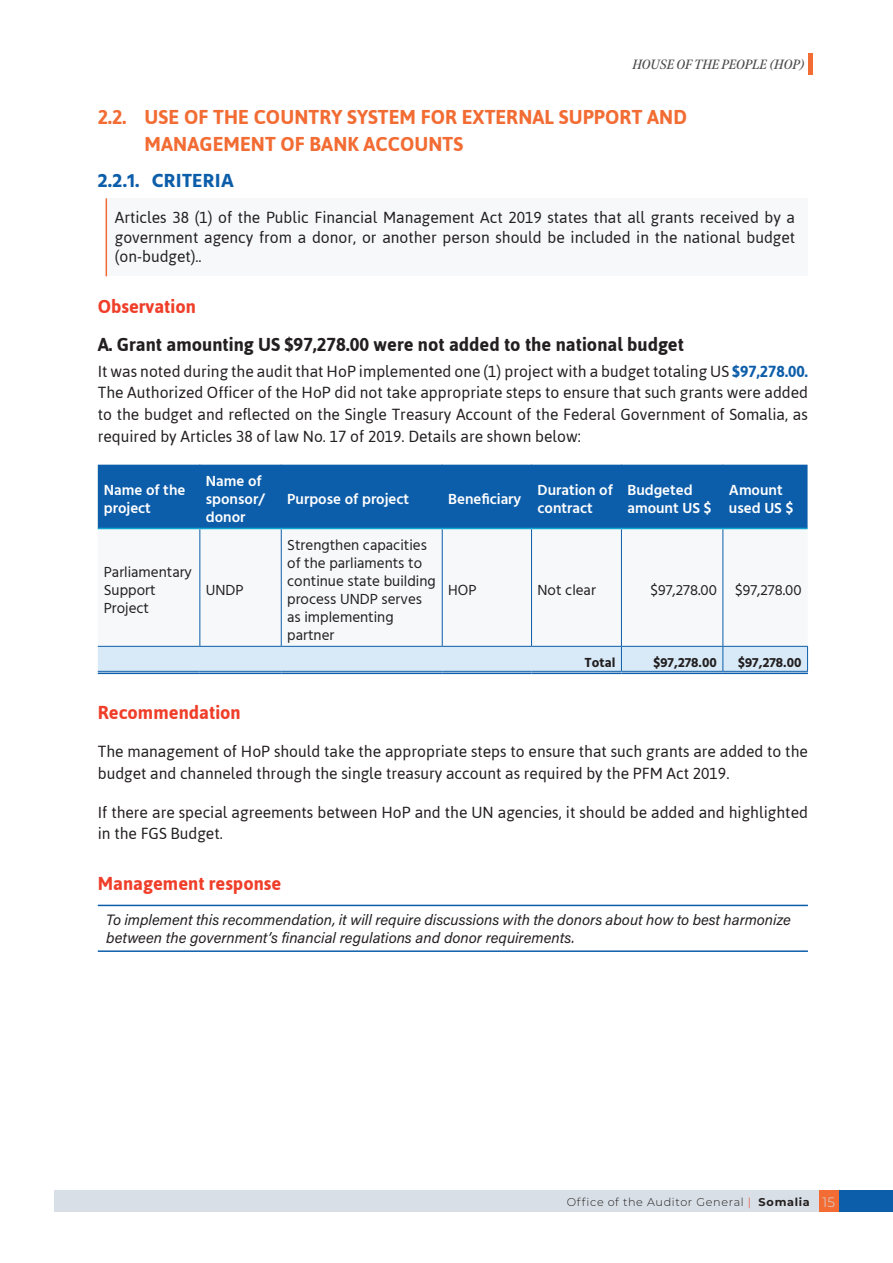
<style>
.page{position:relative;width:893px;height:1263px;background:#fff}
.page>*{position:absolute;margin:0;border:0;box-sizing:border-box;transform-origin:0 0}
.t1{font:700 22.5px/27px "Jaldi";letter-spacing:.005em;color:#f26c34}
.t2{font:700 21px "Jaldi";color:#231f20}
.t3{font:700 21px "Jaldi";color:#ef3e29}
.t4{font:700 19.5px "Hind";color:#0d5eaa}
.t5{font:18px/21.6px "Jaldi";color:#231f20;text-align:justify}
.t6{font:15px/18px "Hind";color:#231f20}
.t7{font:italic 15px/18px "Acumin Pro";color:#231f20}
.t8{font:600 15px/18px "Hind";color:#fff}
.t9{font:700 13.5px "Hind";color:#231f20}
.t10{font:italic 600 13.5px "Meno Display Condensed";color:#4b4c4d}
.t11{font:300 11.25px "Montserrat";letter-spacing:.055em;color:#231f20}
.s1{font-weight:700;color:#0d5eaa}
.s2{color:#ef3e29}
.s3{font-weight:700}
.s4{font-size:13.5px;color:#d8dfe6}
</style>
<div class="page">
<div style="left:106px;top:198px;width:702px;height:78px;background:#f6f8f9"></div>
<hr style="left:106px;top:198px;width:1px;height:78px;background:#f26c34">
<hr style="left:98px;top:950px;width:710px;height:2px;background:#0d5eaa">
<hr style="left:98px;top:905px;width:710px;height:1px;background:#0d5eaa">
<div style="left:98px;top:465px;width:709px;height:63px;background:#0d5eaa"></div>
<div style="left:98px;top:529px;width:709px;height:117px;background:#f6f8f9"></div>
<hr style="left:199px;top:465px;width:1px;height:63px;background:#0d5eaa">
<hr style="left:281px;top:465px;width:1px;height:63px;background:#0d5eaa">
<hr style="left:442px;top:465px;width:1px;height:63px;background:#0d5eaa">
<hr style="left:531px;top:465px;width:1px;height:63px;background:#0d5eaa">
<hr style="left:621px;top:465px;width:1px;height:63px;background:#0d5eaa">
<hr style="left:722px;top:465px;width:1px;height:63px;background:#0d5eaa">
<hr style="left:199px;top:529px;width:1px;height:117px;background:#0d5eaa">
<hr style="left:281px;top:529px;width:1px;height:117px;background:#0d5eaa">
<hr style="left:442px;top:529px;width:1px;height:117px;background:#0d5eaa">
<hr style="left:531px;top:529px;width:1px;height:117px;background:#0d5eaa">
<hr style="left:621px;top:529px;width:1px;height:117px;background:#0d5eaa">
<hr style="left:722px;top:529px;width:1px;height:117px;background:#0d5eaa">
<hr style="left:98px;top:528px;width:102px;height:1px;background:#11a6ce">
<hr style="left:200px;top:528px;width:81px;height:1px;background:#11a6ce">
<hr style="left:281px;top:528px;width:161px;height:1px;background:#11a6ce">
<hr style="left:442px;top:528px;width:89px;height:1px;background:#11a6ce">
<hr style="left:531px;top:528px;width:90px;height:1px;background:#11a6ce">
<hr style="left:621px;top:528px;width:102px;height:1px;background:#11a6ce">
<hr style="left:723px;top:528px;width:84px;height:1px;background:#11a6ce">
<svg style="left:98px;top:646px;width:710px;height:25px;background:#cfe4f3"></svg>
<hr style="left:98px;top:671px;width:102px;height:1px;background:#0d5eaa">
<hr style="left:98px;top:672px;width:102px;height:2px;background:#0d5eaa">
<hr style="left:200px;top:671px;width:81px;height:1px;background:#0d5eaa">
<hr style="left:200px;top:672px;width:81px;height:2px;background:#0d5eaa">
<hr style="left:281px;top:671px;width:161px;height:1px;background:#0d5eaa">
<hr style="left:281px;top:672px;width:161px;height:2px;background:#0d5eaa">
<hr style="left:442px;top:671px;width:89px;height:1px;background:#0d5eaa">
<hr style="left:442px;top:672px;width:89px;height:2px;background:#0d5eaa">
<hr style="left:531px;top:671px;width:90px;height:1px;background:#0d5eaa">
<hr style="left:531px;top:672px;width:90px;height:2px;background:#0d5eaa">
<hr style="left:621px;top:671px;width:102px;height:1px;background:#0d5eaa">
<hr style="left:621px;top:672px;width:102px;height:2px;background:#0d5eaa">
<hr style="left:723px;top:671px;width:85px;height:1px;background:#0d5eaa">
<hr style="left:723px;top:672px;width:85px;height:2px;background:#0d5eaa">
<div style="left:818px;top:1190px;width:21px;height:21px;background:#f26c34"></div>
<div style="left:54px;top:1190px;width:764px;height:21px;background:#d8dfe6"></div>
<div style="left:839px;top:1190px;width:54px;height:21px;background:#0d5eaa"></div>
<hr style="left:808px;top:53px;width:4px;height:22px;background:#f26c34">
<p class="t10" style="left:633px;top:56px;width:174px">HO USE OF THE PEOPLE (HOP)</p>
<p class="t1" style="left:145px;top:102px;width:544px;text-indent:-47px">2.2. USE OF THE COUNTRY SYSTEM FOR EXTERNAL SUPPORT AND<br>MANAGEMENT OF BANK ACCOUNTS</p>
<p class="t4" style="left:98px;top:169px;width:138px">2.2.1. CRITERIA</p>
<p class="t5" style="left:115px;top:207px;width:682px;line-height:19.5px">Articles 38 (1) of the Public Financial Management Act 2019 states that all grants received by a government agency from a donor, or another person should be included in the national budget (on-budget)..</p>
<p class="t3" style="left:98px;top:293px;width:100px">Observation</p>
<p class="t2" style="left:98px;top:331px;width:588px">A. Grant amounting US $97,278.00 were not added to the national budget</p>
<p class="t5" style="left:98px;top:360px;width:712px">It was noted during the audit that HoP implemented one (1) project with a budget totaling US <span class="s1">$97,278.00.<br></span>The Authorized Officer of the HoP did not take appropriate steps to ensure that such grants were added to the budget and reflected on the Single Treasury Account of the Federal Government of Somalia, as required by Articles 38 of law No. 17 of 2019. Details are shown below:</p>
<p class="t8" style="left:104px;top:482px;width:83px">Name of the project</p>
<p class="t8" style="left:206px;top:473px;width:61px">Name of sponsor/ donor</p>
<p class="t8" style="left:287px;top:491px;width:124px">Purpose of project</p>
<p class="t8" style="left:448px;top:491px;width:75px">Beneficiary</p>
<p class="t8" style="left:537px;top:482px;width:77px">Duration of contract</p>
<p class="t8" style="left:627px;top:482px;width:86px">Budgeted amount US $</p>
<p class="t8" style="left:729px;top:482px;width:66px">Amount used US $</p>
<p class="t6" style="left:104px;top:564px;width:90px">Parliamentary<br>Support<br>Project</p>
<p class="t6" style="left:206px;top:582px;width:39px">UNDP</p>
<p class="t6" style="left:287px;top:537px;width:150px">Strengthen capacities of the parliaments to continue state building process UNDP serves as implementing partner</p>
<p class="t6" style="left:448px;top:582px;width:30px">HOP</p>
<p class="t6" style="left:537px;top:582px;width:60px">Not clear</p>
<p class="t6" style="left:651px;top:582px;width:152px">$97,278.00 $97,278.00</p>
<p class="t9" style="left:584px;top:654px;width:32px">Total</p>
<p class="t9" style="left:653px;top:654px;width:65px">$97,278.00</p>
<p class="t9" style="left:738px;top:654px;width:65px">$97,278.00</p>
<p class="t3" style="left:98px;top:699px;width:144px">Recommendation</p>
<p class="t5" style="left:98px;top:740px;width:712px">The management of HoP should take the appropriate steps to ensure that such grants are added to the budget and channeled through the single treasury account as required by the PFM Act 2019.</p>
<p class="t5" style="left:98px;top:801px;width:712px">If there are special agreements between HoP and the UN agencies, it should be added and highlighted in the FGS Budget.</p>
<p class="t3" style="left:98px;top:870px;width:185px">Management response</p>
<p class="t7" style="left:106px;top:910px;width:686px">To implement this recommendation, it will require discussions with the donors about how to best harmonize between the government’s financial regulations and donor requirements.</p>
<p class="t11" style="left:567px;top:1194px;width:270px">Office of the Auditor General <span class="s2">|</span> <span class="s3">Somalia</span> <span class="s4">15</span></p>
</div>
